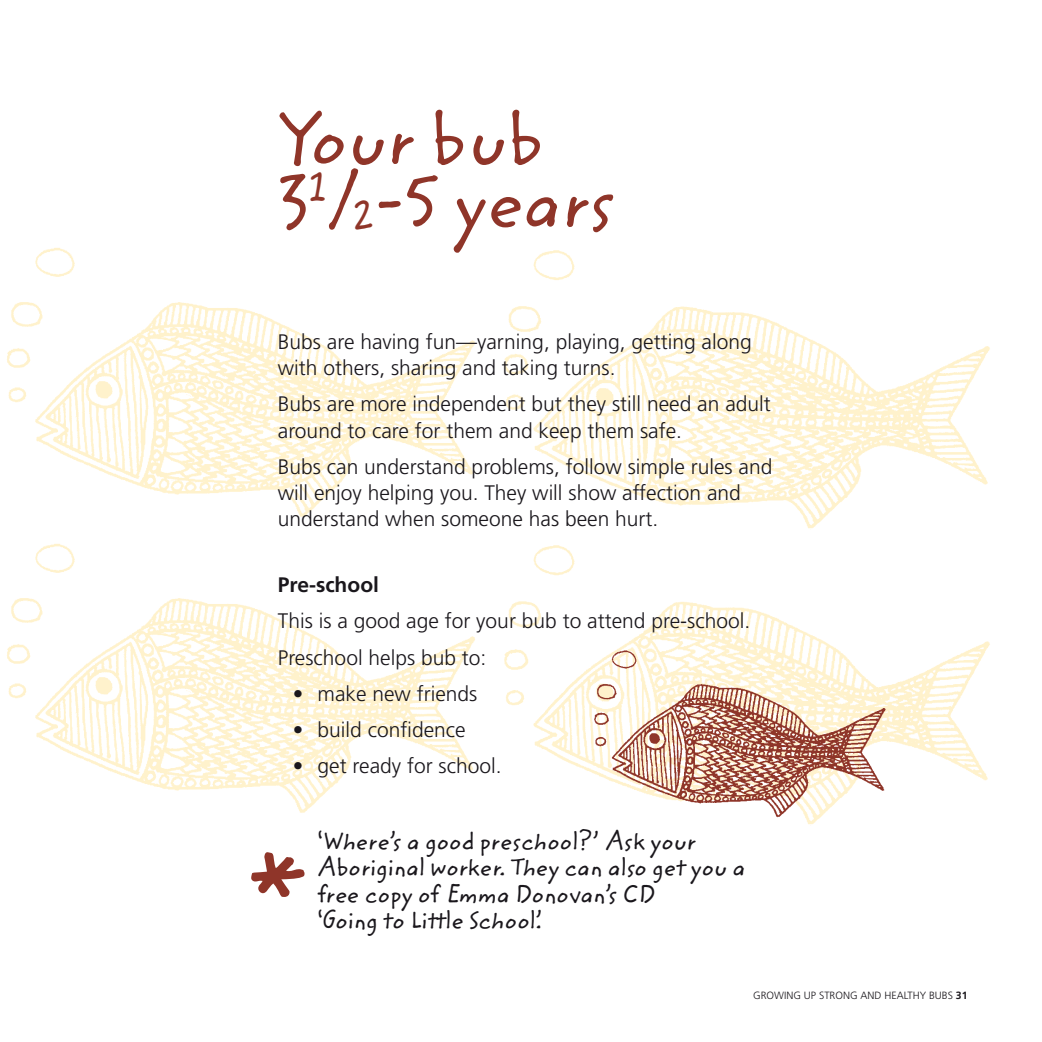
<style>
.page{position:relative;width:1042px;height:1042px;background:#fff}
.page>*{position:absolute;margin:0;border:0;box-sizing:border-box;transform-origin:0 0}
.t1{font:73.5px/63px "Zemke Hand ITC Std";color:#8f3529}
.t2{font:24.5px/26.2px "Zemke Hand ITC Std";color:#1a171c}
.t3{font:300 21px/26.2px "Frutiger";color:#1a171c}
.t4{font:700 21px "Frutiger";color:#1a171c}
.t5{font:300 10.5px "Frutiger";color:#1a171c}
.s1{font-size:42.88px}
.s2{font-weight:700}
</style>
<div class="page">
<img style="left:504px;top:545px;width:486px;height:236px">
<img style="left:504px;top:250px;width:486px;height:279px">
<img style="left:7px;top:544px;width:468px;height:269px">
<img style="left:7px;top:248px;width:468px;height:269px">
<img style="left:590px;top:645px;width:300px;height:179px">
<svg style="left:251px;top:852px;width:53px;height:45px"></svg>
<h1 class="t1" style="left:278px;top:110px;width:338px">Your bub<br>3<sup>1</sup>/<span class="s1">2</span>-5 years</h1>
<p class="t3" style="left:278px;top:328px;width:475px">Bubs are having fun—yarning, playing, getting along with others, sharing and taking turns.</p>
<p class="t3" style="left:278px;top:391px;width:494px">Bubs are more independent but they still need an adult around to care for them and keep them safe.</p>
<p class="t3" style="left:278px;top:453px;width:496px">Bubs can understand problems, follow simple rules and will enjoy helping you. They will show affection and understand when someone has been hurt.</p>
<p class="t4" style="left:278px;top:572px;width:103px">Pre-school</p>
<p class="t3" style="left:278px;top:603px;width:474px;line-height:36.2px">This is a good age for your bub to attend pre-school.<br>Preschool helps bub to:</p>
<p class="t3" style="left:293px;top:680px;width:186px">• make new friends</p>
<p class="t3" style="left:293px;top:716px;width:175px">• build confidence</p>
<p class="t3" style="left:293px;top:752px;width:210px">• get ready for school.</p>
<p class="t2" style="left:317px;top:829px;width:429px">‘Where’s a good preschool?’ Ask your Aboriginal worker. They can also get you a free copy of Emma Donovan’s CD<br>‘Going to Little School’.</p>
<p class="t5" style="left:753px;top:989px;width:216px">GROWING UP STRONG AND HEALTHY BUBS <span class="s2">31</span></p>
</div>
